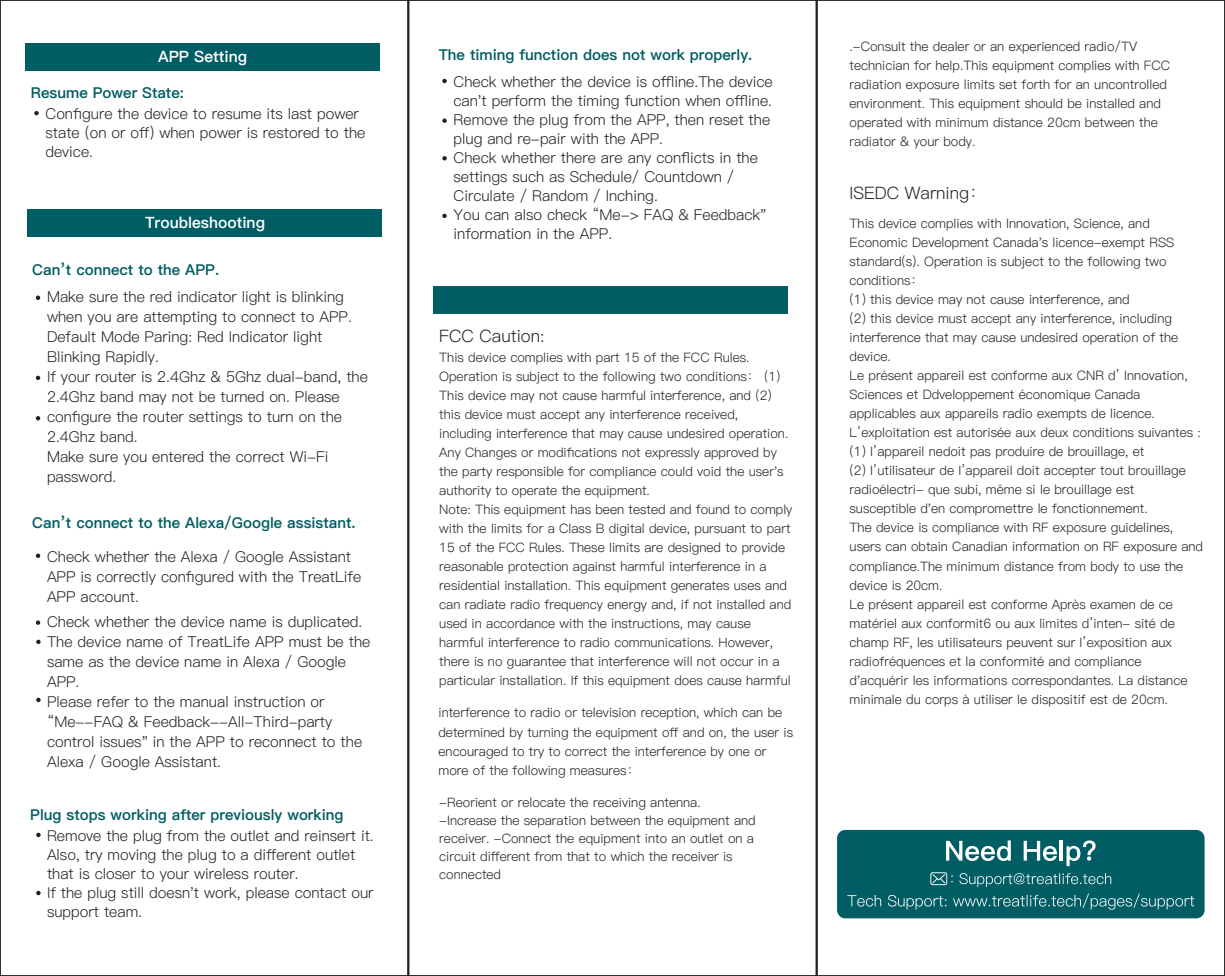
<style>
.page{position:relative;width:1225px;height:976px;background:#fff}
.page>*{position:absolute;margin:0;border:0;box-sizing:border-box;transform-origin:0 0}
.t1{font:17px "Ping Fang SC Regular";color:#231f20}
.t2{font:15.6px "Ping Fang SC Heavy";color:#fff}
.t3{font:15px/20px "Ping Fang SC Regular";color:#231f20}
.t4{font:15px "Ping Fang SC Heavy";color:#005d63}
.t5{font:13px/19px "Ping Fang SC Regular";color:#231f20}
</style>
<div class="page">
<div style="left:433px;top:286px;width:354px;height:28px;background:#005d63"></div>
<div style="left:27px;top:209px;width:354px;height:28px;background:#005d63"></div>
<svg style="left:36px;top:295px;width:4px;height:5px"></svg>
<svg style="left:36px;top:375px;width:4px;height:5px"></svg>
<svg style="left:36px;top:416px;width:4px;height:4px"></svg>
<svg style="left:36px;top:553px;width:4px;height:4px"></svg>
<svg style="left:442px;top:79px;width:5px;height:4px"></svg>
<svg style="left:442px;top:118px;width:5px;height:5px"></svg>
<svg style="left:442px;top:156px;width:5px;height:4px"></svg>
<svg style="left:442px;top:213px;width:5px;height:5px"></svg>
<div style="left:837px;top:829px;width:367px;height:89px;background:#005d63;border-radius:8px"></div>
<svg style="left:946px;top:840px;width:64px;height:20px"></svg>
<svg style="left:1023px;top:840px;width:34px;height:20px"></svg>
<hr style="left:1059px;top:840px;width:4px;height:20px;background:#fff">
<svg style="left:1066px;top:840px;width:29px;height:25px"></svg>
<svg style="left:959px;top:873px;width:152px;height:13px"></svg>
<svg style="left:930px;top:872px;width:22px;height:12px"></svg>
<svg style="left:847px;top:893px;width:347px;height:16px"></svg>
<svg style="left:36px;top:620px;width:4px;height:4px"></svg>
<svg style="left:36px;top:639px;width:5px;height:4px"></svg>
<svg style="left:36px;top:697px;width:5px;height:4px"></svg>
<div style="left:25px;top:43px;width:355px;height:28px;background:#005d63"></div>
<svg style="left:34px;top:111px;width:5px;height:4px"></svg>
<svg style="left:36px;top:832px;width:5px;height:4px"></svg>
<svg style="left:36px;top:890px;width:5px;height:4px"></svg>
<div style="left:815px;top:0;width:410px;height:975px;border:2px solid #231f20"></div>
<p class="t2" style="left:158px;top:47px;width:90px">APP Setting</p>
<p class="t4" style="left:31px;top:84px;width:155px">Resume Power State:</p>
<p class="t3" style="left:45px;top:105px;width:321px;line-height:19px">Configure the device to resume its last power state (on or off) when power is restored to the device.</p>
<p class="t2" style="left:145px;top:213px;width:121px">Troubleshooting</p>
<p class="t4" style="left:32px;top:260px;width:188px">Can’t connect to the APP.</p>
<p class="t3" style="left:47px;top:287px;width:322px">Make sure the red indicator light is blinking when you are attempting to connect to APP.<br>Default Mode Paring: Red Indicator light Blinking Rapidly.<br>If your router is 2.4Ghz &amp; 5Ghz dual-band, the 2.4Ghz band may not be turned on. Please configure the router settings to turn on the 2.4Ghz band.<br>Make sure you entered the correct Wi-Fi password.</p>
<p class="t4" style="left:32px;top:513px;width:325px">Can’t connect to the Alexa/Google assistant.</p>
<p class="t3" style="left:47px;top:546px;width:316px">Check whether the Alexa / Google Assistant<br>APP is correctly configured with the TreatLife<br>APP account.</p>
<p class="t3" style="left:47px;top:611px;width:325px">Check whether the device name is duplicated.<br>The device name of TreatLife APP must be the same as the device name in Alexa / Google APP.<br>Please refer to the manual instruction or “Me--FAQ &amp; Feedback--All-Third-party control issues" in the APP to reconnect to the Alexa / Google Assistant.</p>
<p class="t4" style="left:30px;top:805px;width:315px">Plug stops working after previously working</p>
<p class="t3" style="left:47px;top:825px;width:328px;line-height:19px">Remove the plug from the outlet and reinsert it.<br>Also, try moving the plug to a different outlet that is closer to your wireless router.<br>If the plug still doesn't work, please contact our support team.</p>
<p class="t4" style="left:439px;top:45px;width:315px">The timing function does not work properly.</p>
<p class="t3" style="left:453px;top:72px;width:321px;line-height:19px">Check whether the device is offline.The device can't perform the timing function when offline.<br>Remove the plug from the APP, then reset the plug and re-pair with the APP.<br>Check whether there are any conflicts in the settings such as Schedule/ Countdown / Circulate / Random / Inching.<br>You can also check “Me-&gt; FAQ &amp; Feedback" information in the APP.</p>
<h1 class="t1" style="left:439px;top:326px;width:107px">FCC Caution:</h1>
<p class="t5" style="left:439px;top:347px;width:355px">This device complies with part 15 of the FCC Rules.<br>Operation is subject to the following two conditions： (1)<br>This device may not cause harmful interference, and (2) this device must accept any interference received, including interference that may cause undesired operation.<br>Any Changes or modifications not expressly approved by the party responsible for compliance could void the user's authority to operate the equipment.<br>Note: This equipment has been tested and found to comply with the limits for a Class B digital device, pursuant to part 15 of the FCC Rules. These limits are designed to provide reasonable protection against harmful interference in a residential installation. This equipment generates uses and can radiate radio frequency energy and, if not installed and used in accordance with the instructions, may cause harmful interference to radio communications. However, there is no guarantee that interference will not occur in a particular installation. If this equipment does cause harmful</p>
<p class="t5" style="left:438px;top:703px;width:356px">interference to radio or television reception, which can be determined by turning the equipment off and on, the user is encouraged to try to correct the interference by one or more of the following measures：</p>
<p class="t5" style="left:439px;top:793px;width:318px;line-height:18px">-Reorient or relocate the receiving antenna. -Increase the separation between the equipment and receiver. -Connect the equipment into an outlet on a circuit different from that to which the receiver is connected</p>
<p class="t5" style="left:849px;top:37px;width:322px">.-Consult the dealer or an experienced radio/TV technician for help.This equipment complies with FCC radiation exposure limits set forth for an uncontrolled environment. This equipment should be installed and operated with minimum distance 20cm between the radiator &amp; your body.</p>
<h1 class="t1" style="left:849px;top:183px;width:138px">ISEDC Warning：</h1>
<p class="t5" style="left:849px;top:214px;width:355px">This device complies with Innovation, Science, and Economic Development Canada's licence-exempt RSS standard(s). Operation is subject to the following two conditions：<br>(1) this device may not cause interference, and<br>(2) this device must accept any interference, including interference that may cause undesired operation of the device.<br>Le présent appareil est conforme aux CNR d’ Innovation, Sciences et Ddveloppement économique Canada applicables aux appareils radio exempts de licence.<br>L’exploitation est autorisée aux deux conditions suivantes : (1) I’appareil nedoit pas produire de brouillage, et<br>(2) I’utilisateur de I’appareil doit accepter tout brouillage radioélectri- que subi, même si le brouillage est susceptible d'en compromettre le fonctionnement.<br>The device is compliance with RF exposure guidelines, users can obtain Canadian information on RF exposure and compliance.The minimum distance from body to use the device is 20cm.<br>Le présent appareil est conforme Après examen de ce matériel aux conformit6 ou aux limites d’inten- sité de champ RF, les utilisateurs peuvent sur I’exposition aux radiofréquences et la conformité and compliance d'acquérir les informations correspondantes. La distance minimale du corps à utiliser le dispositif est de 20cm.</p>
</div>
